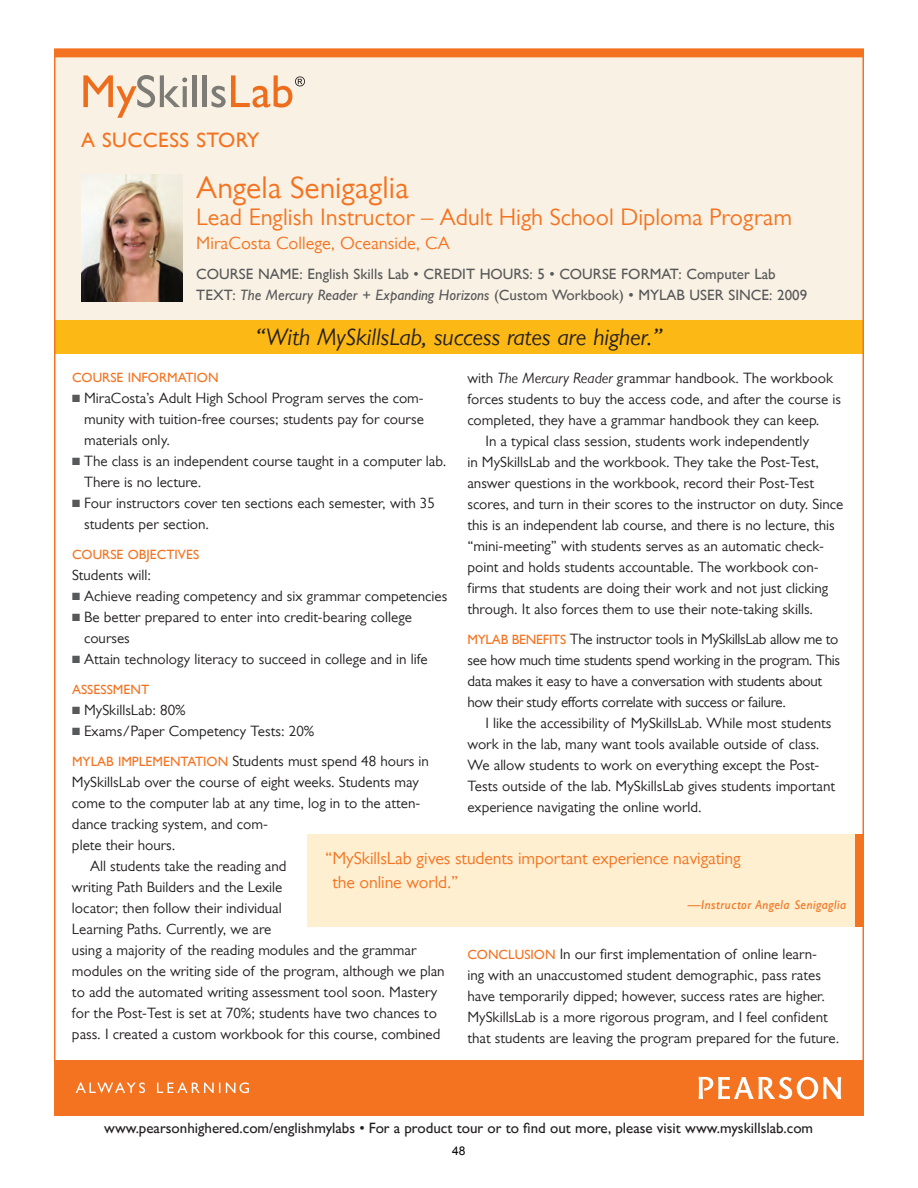
<style>
.page{position:relative;width:918px;height:1188px;background:#fff}
.page>*{position:absolute;margin:0;border:0;box-sizing:border-box;transform-origin:0 0}
.t1{font:31.5px "Gill Sans MT Pro";color:#f47321}
.t2{font:24px "Gill Sans MT Pro";color:#f47321}
.t3{font:italic 24px "Gill Sans MT Pro";color:#231f20}
.t4{font:500 21px "Gill Sans MT Pro";letter-spacing:.02em;color:#f47321}
.t5{font:18px "Gill Sans MT Pro";color:#f47321}
.t6{font:17.7px/24px "Gill Sans MT Pro";letter-spacing:-.005em;color:#f47321}
.t7{font:15px/21px "Gill Sans MT Pro";color:#231f20}
.t8{font:15px/21px "Gill Sans MT Pro";letter-spacing:-.02em;color:#231f20}
.t9{font:500 15px/21px "Gill Sans MT Pro";color:#57585a}
.t10{font:500 15px "Gill Sans MT Pro";color:#231f20}
.t11{font:500 13.5px "Gill Sans MT Pro";color:#f47321}
.t12{font:italic 500 12.75px "Gill Sans MT Pro";letter-spacing:.04em;color:#f47321}
.t13{font:12px "Arial";color:#000}
.s1{font-style:italic}
.s2{color:#57585a}
.s3{font-weight:500;font-size:13.5px;color:#f47321}
</style>
<div class="page">
<div style="left:54px;top:54px;width:809px;height:268px;background:#f9f2e4"></div>
<div style="left:54px;top:48px;width:810px;height:9px;background:#f47321"></div>
<div style="left:55px;top:320px;width:808px;height:34px;background:#fcb814"></div>
<div style="left:54px;top:1060px;width:809px;height:56px;background:#f47321"></div>
<svg style="left:76px;top:1082px;width:173px;height:11px"></svg>
<svg style="left:699px;top:1077px;width:142px;height:22px"></svg>
<img style="left:81px;top:174px;width:102px;height:128px">
<div style="left:307px;top:834px;width:557px;height:93px;background:#feefd0"></div>
<div style="left:855px;top:834px;width:9px;height:93px;background:#f47321"></div>
<svg style="left:83px;top:75px;width:104px;height:43px"></svg>
<hr style="left:193px;top:75px;width:4px;height:32px;background:#7c7b76">
<div style="left:202px;top:75px;width:5px;height:32px;background:#7c7b76"></div>
<svg style="left:212px;top:75px;width:93px;height:33px"></svg>
<h3 class="t4" style="left:81px;top:128px;width:180px">A Success StorY</h3>
<h1 class="t1" style="left:196px;top:169px;width:214px">Angela Senigaglia</h1>
<h2 class="t2" style="left:196px;top:203px;width:597px">Lead English Instructor – Adult High School Diploma Program</h2>
<p class="t5" style="left:196px;top:233px;width:255px">MiraCosta College, Oceanside, CA</p>
<p class="t9" style="left:196px;top:263px;width:612px">COURSE NAME: English Skills Lab • CREDIT HOURS: 5 • COURSE FORMAT: Computer Lab<br>TEXT: <span class="s1">The Mercury Reader + Expanding Horizons</span> (Custom Workbook) • MYLAB USER SINCE: 2009</p>
<h2 class="t3" style="left:255px;top:323px;width:409px">“With MySkillsLab, success rates are higher.”</h2>
<p class="t11" style="left:72px;top:369px;width:148px">COURSE INFORMATION</p>
<p class="t7" style="left:84px;top:387px;width:341px;text-align:justify;text-indent:-12px"><span class="s2">■</span> MiraCosta’s Adult High School Program serves the com&shy;munity with tuition-free courses; students pay for course materials only.</p>
<p class="t7" style="left:84px;top:450px;width:364px;text-indent:-12px"><span class="s2">■</span> The class is an independent course taught in a computer lab.<br>There is no lecture.</p>
<p class="t7" style="left:84px;top:492px;width:352px;text-indent:-12px"><span class="s2">■</span> Four instructors cover ten sections each semester, with 35 students per section.</p>
<p class="t11" style="left:72px;top:546px;width:129px">COURSE OBJECTIVES</p>
<p class="t7" style="left:72px;top:564px;width:81px">Students will:</p>
<p class="t7" style="left:72px;top:585px;width:377px"><span class="s2">■</span> Achieve reading competency and six grammar competencies</p>
<p class="t7" style="left:84px;top:606px;width:329px;text-indent:-12px"><span class="s2">■</span> Be better prepared to enter into credit-bearing college courses</p>
<p class="t7" style="left:72px;top:648px;width:357px"><span class="s2">■</span> Attain technology literacy to succeed in college and in life</p>
<p class="t11" style="left:72px;top:681px;width:78px">ASSESSMENT</p>
<p class="t7" style="left:72px;top:699px;width:115px"><span class="s2">■</span> MySkillsLab: 80%</p>
<p class="t7" style="left:72px;top:716px;width:358px;line-height:30px"><span class="s2">■</span> Exams/Paper Competency Tests: 20%<br><span class="s3">MYLAB IMPLEMENTATION</span> Students must spend 48 hours in</p>
<p class="t7" style="left:72px;top:771px;width:348px">MySkillsLab over the course of eight weeks. Students may</p>
<p class="t7" style="left:72px;top:792px;width:350px">come to the computer lab at any time, log in to the atten-</p>
<p class="t7" style="left:72px;top:813px;width:197px">dance tracking system, and com-</p>
<p class="t7" style="left:72px;top:834px;width:105px">plete their hours.</p>
<p class="t7" style="left:90px;top:855px;width:198px">All students take the reading and</p>
<p class="t7" style="left:72px;top:876px;width:212px">writing Path Builders and the Lexile</p>
<p class="t7" style="left:72px;top:897px;width:211px">locator; then follow their individual</p>
<p class="t7" style="left:72px;top:918px;width:201px">Learning Paths. Currently, we are</p>
<p class="t7" style="left:72px;top:939px;width:346px">using a majority of the reading modules and the grammar</p>
<p class="t7" style="left:72px;top:960px;width:374px">modules on the writing side of the program, although we plan</p>
<p class="t7" style="left:72px;top:981px;width:367px">to add the automated writing assessment tool soon. Mastery</p>
<p class="t7" style="left:72px;top:1002px;width:366px">for the Post-Test is set at 70%; students have two chances to</p>
<p class="t7" style="left:72px;top:1023px;width:370px">pass. I created a custom workbook for this course, combined</p>
<p class="t7" style="left:467px;top:367px;width:367px">with <span class="s1">The Mercury Reader</span> grammar handbook. The workbook</p>
<p class="t7" style="left:467px;top:388px;width:375px">forces students to buy the access code, and after the course is</p>
<p class="t7" style="left:467px;top:409px;width:354px">completed, they have a grammar handbook they can keep.</p>
<p class="t7" style="left:485px;top:430px;width:325px">In a typical class session, students work independently</p>
<p class="t7" style="left:467px;top:451px;width:353px">in MySkillsLab and the workbook. They take the Post-Test,</p>
<p class="t7" style="left:467px;top:472px;width:348px">answer questions in the workbook, record their Post-Test</p>
<p class="t7" style="left:467px;top:493px;width:377px">scores, and turn in their scores to the instructor on duty. Since</p>
<p class="t7" style="left:467px;top:514px;width:369px">this is an independent lab course, and there is no lecture, this</p>
<p class="t7" style="left:467px;top:535px;width:358px">“mini-meeting” with students serves as an automatic check-</p>
<p class="t7" style="left:467px;top:556px;width:353px">point and holds students accountable. The workbook con-</p>
<p class="t7" style="left:467px;top:577px;width:362px">firms that students are doing their work and not just clicking</p>
<p class="t7" style="left:467px;top:598px;width:347px">through. It also forces them to use their note-taking skills.</p>
<p class="t8" style="left:467px;top:628px;width:374px"><span class="s3">MYLAB BENEFITS</span> The instructor tools in MySkillsLab allow me to see how much time students spend working in the program. This data makes it easy to have a conversation with students about how their study efforts correlate with success or failure.</p>
<p class="t7" style="left:467px;top:712px;width:369px;text-indent:18px">I like the accessibility of MySkillsLab. While most students work in the lab, many want tools available outside of class.<br>We allow students to work on everything except the Post-Tests outside of the lab. MySkillsLab gives students important experience navigating the online world.</p>
<p class="t6" style="left:332px;top:846px;width:410px;text-indent:-7px">“MySkillsLab gives students important experience navigating the online world.”</p>
<p class="t12" style="left:688px;top:897px;width:160px">—Instructor Angela Senigaglia</p>
<p class="t7" style="left:467px;top:943px;width:373px"><span class="s3">CONCLUSION</span> In our first implementation of online learn-<br>ing with an unaccustomed student demographic, pass rates have temporarily dipped; however, success rates are higher.<br>MySkillsLab is a more rigorous program, and I feel confident that students are leaving the program prepared for the future.</p>
<p class="t10" style="left:104px;top:1119px;width:710px">www.pearsonhighered.com/englishmylabs • For a product tour or to find out more, please visit www.myskillslab.com</p>
<p class="t13" style="left:452px;top:1143px;width:15px">48</p>
</div>
